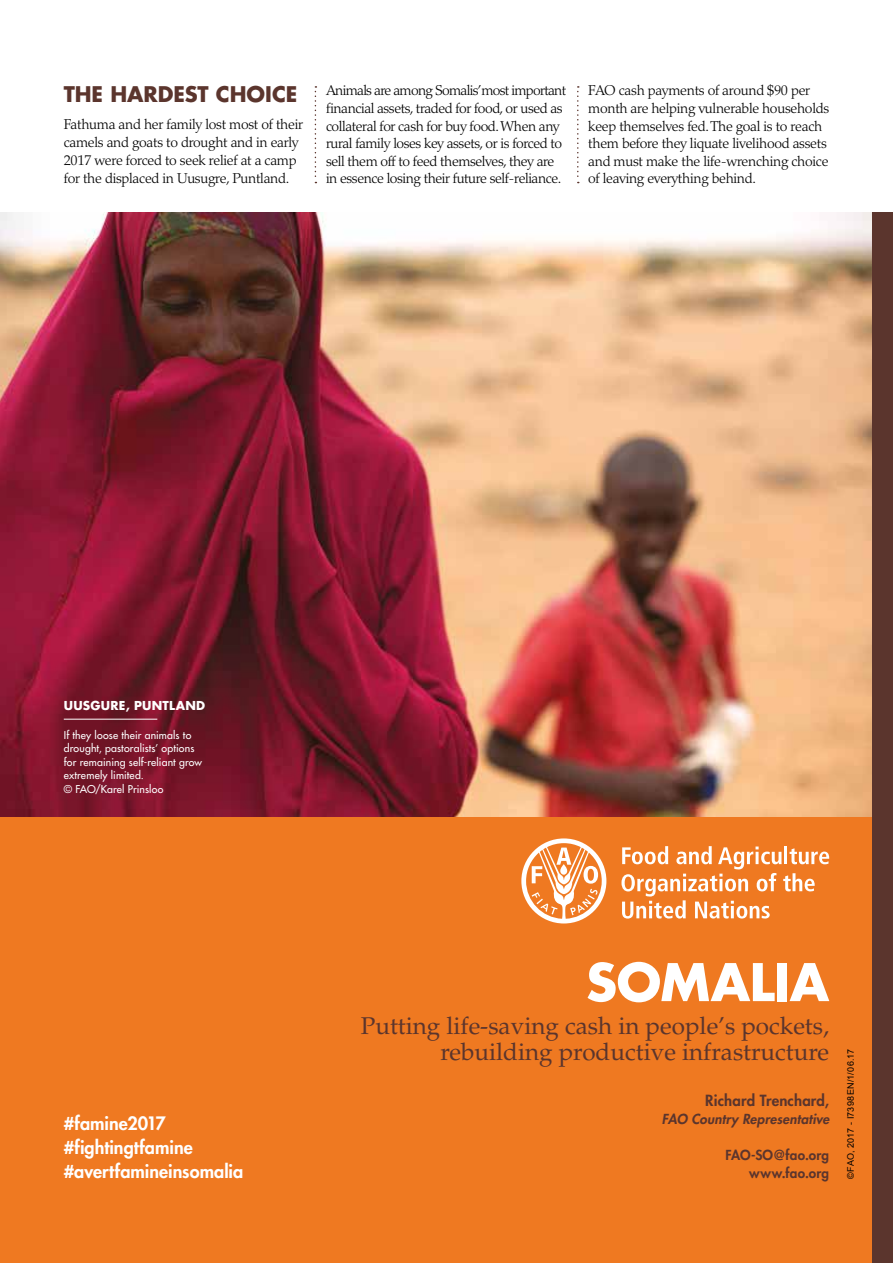
<style>
.page{position:relative;width:893px;height:1263px;background:#fff}
.page>*{position:absolute;margin:0;border:0;box-sizing:border-box;transform-origin:0 0}
.t1{font:700 50.55px "Futura Std";letter-spacing:-.01em;color:#fff}
.t2{font:24.3px/26.2px "Palatino LT Std";color:#5b352d;text-align:right}
.t3{font:700 21px "Futura Std";color:#5b352d}
.t4{font:800 18px/24px "Futura Std";color:#fff}
.t5{font:800 15px "Futura Std";letter-spacing:.01em;color:#5b352d}
.t6{font:300 14.25px/17.5px "Palatino LT Std";letter-spacing:-.02em;color:#000}
.t7{font:800 13.5px/18px "Futura Std";letter-spacing:.015em;color:#5b352d;text-align:right}
.t8{font:italic 800 13.5px "Futura Std";letter-spacing:.01em;color:#5b352d}
.t9{font:700 12px "Futura Std";letter-spacing:.02em;color:#fff}
.t10{font:500 10.5px/13.5px "Futura Std";letter-spacing:.015em;color:#fff}
.t11{font:9px "Arial";letter-spacing:.025em;color:#000}
</style>
<div class="page">
<img style="left:0;top:213px;width:873px;height:605px">
<div style="left:0;top:818px;width:893px;height:445px;background:#ef7921"></div>
<div style="left:873px;top:213px;width:20px;height:1050px;background:#5b352d"></div>
<svg style="left:315px;top:86px;width:1px;height:97px"></svg>
<svg style="left:577px;top:86px;width:2px;height:97px"></svg>
<svg style="left:521px;top:838px;width:85px;height:85px"></svg>
<svg style="left:621px;top:846px;width:208px;height:72px"></svg>
<hr style="left:64px;top:719px;width:93px;height:1px;background:#fff">
<h3 class="t3" style="left:64px;top:81px;width:235px">THE HARDEST CHOICE</h3>
<p class="t6" style="left:64px;top:116px;width:241px;line-height:18px">Fathuma and her family lost most of their camels and goats to drought and in early 2017 were forced to seek relief at a camp for the displaced in Uusugre, Puntland.</p>
<p class="t6" style="left:326px;top:82px;width:242px">Animals are among Somalis’most important financial assets, traded for food, or used as collateral for cash for buy food. When any rural family loses key assets, or is forced to sell them off to feed themselves, they are in essence losing their future self-reliance.</p>
<p class="t6" style="left:588px;top:82px;width:242px">FAO cash payments of around $90 per month are helping vulnerable households keep themselves fed. The goal is to reach them before they liquate livelihood assets and must make the life-wrenching choice of leaving everything behind.</p>
<p class="t9" style="left:64px;top:698px;width:143px">UUSGURE, PUNTLAND</p>
<p class="t10" style="left:64px;top:728px;width:140px">If they loose their animals to drought, pastoralists’ options for remaining self-reliant grow extremely limited.<br>© FAO/Karel Prinsloo</p>
<p class="t4" style="left:64px;top:1111px;width:181px">#famine2017 #fightingtfamine #avertfamineinsomalia</p>
<h1 class="t1" style="left:586px;top:948px;width:245px">SOMALIA</h1>
<h2 class="t2" style="left:361px;top:1013px;width:470px">Putting life-saving cash in people’s pockets, rebuilding productive infrastructure</h2>
<p class="t5" style="left:705px;top:1091px;width:125px">Richard Trenchard,</p>
<p class="t8" style="left:662px;top:1110px;width:169px">FAO Country Representative</p>
<p class="t7" style="left:726px;top:1146px;width:105px">FAO-SO@fao.org www.fao.org</p>
<p class="t11" style="left:845px;top:1179px;width:131px;rotate:-90deg">©FAO, 2017 - I7398EN/1/06.17</p>
</div>
